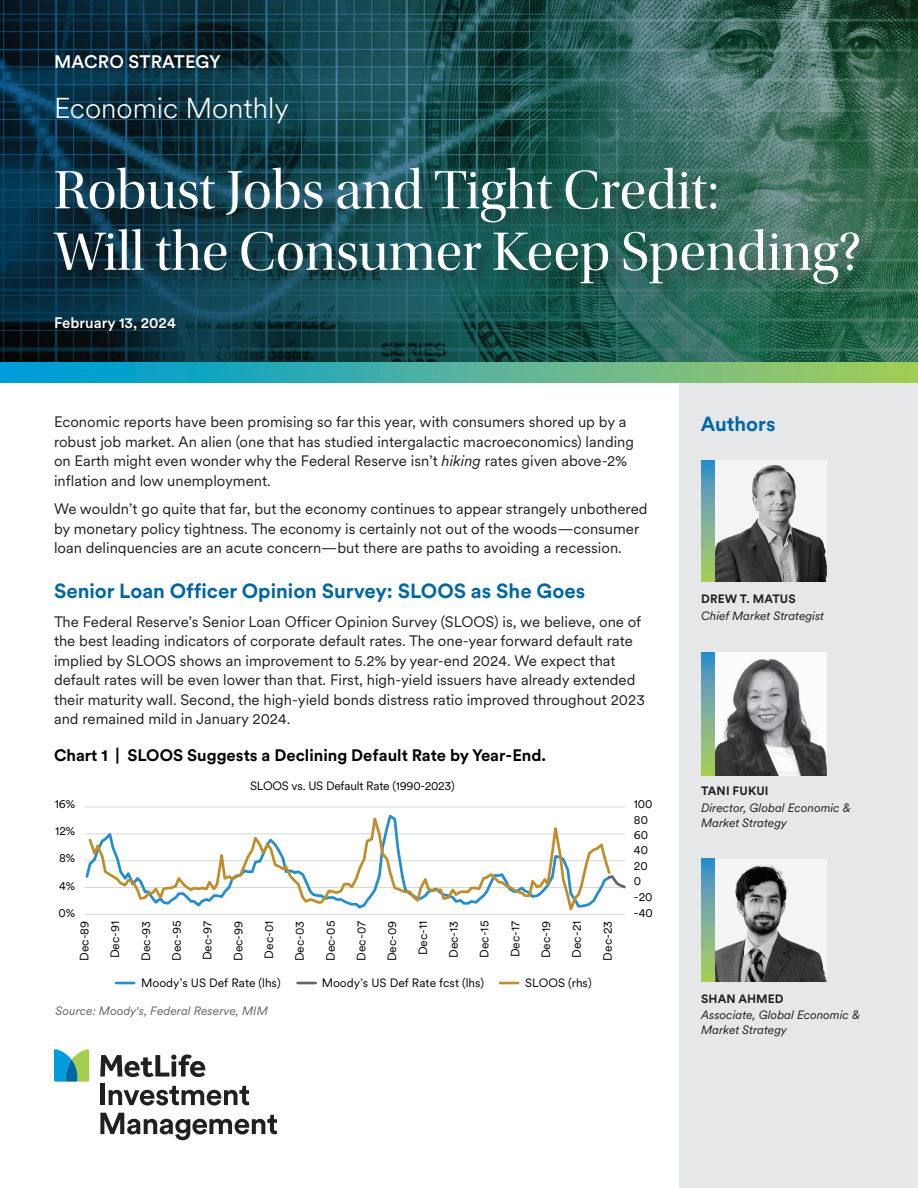
<style>
.page{position:relative;width:918px;height:1188px;background:#fff}
.page>*{position:absolute;margin:0;border:0;box-sizing:border-box;transform-origin:0 0}
.t1{font:56.25px/61.5px "Utopia Std Disp";color:#fff}
.t2{font:300 28.5px "Met Life Circular";color:#fff}
.t3{font:700 20.25px "Met Life Circular";color:#0066a5}
.t4{font:500 18px "Met Life Circular";letter-spacing:.01em;color:#fff}
.t5{font:700 16.5px "Met Life Circular";color:#040503}
.t6{font:15px/19.5px "Met Life Circular";color:#231f20}
.t7{font:500 15px "Met Life Circular";color:#fff}
.t8{font:12px "Met Life Circular";color:#040503}
.t9{font:italic 12px/15px "Met Life Circular";color:#231f20}
.t10{font:italic 12px "Met Life Circular";color:#646464}
.t11{font:12px "Met Life Circular";letter-spacing:-.02em;color:#040503}
.t12{font:700 12px "Met Life Circular";letter-spacing:.01em;color:#231f20}
.s1{font-style:italic}
</style>
<div class="page">
<img style="left:0;top:0;width:918px;height:362px">
<svg style="left:54px;top:1049px;width:35px;height:33px"></svg>
<svg style="left:100px;top:1055px;width:105px;height:22px"></svg>
<div style="left:100px;top:1084px;width:5px;height:21px;background:#231f20"></div>
<svg style="left:109px;top:1086px;width:140px;height:20px"></svg>
<svg style="left:100px;top:1113px;width:177px;height:27px"></svg>
<div style="left:56px;top:169px;width:820px;height:132px;background:#231f20;opacity:.4"></div>
<div style="left:679px;top:371px;width:239px;height:817px;background:#e6e7e9"></div>
<img style="left:715px;top:460px;width:111px;height:122px">
<svg style="left:701px;top:460px;width:14px;height:122px;background:#78ae96"></svg>
<img style="left:715px;top:653px;width:111px;height:122px">
<svg style="left:701px;top:652px;width:14px;height:123px;background:#78ae96"></svg>
<img style="left:715px;top:859px;width:111px;height:123px">
<svg style="left:701px;top:859px;width:14px;height:123px;background:#78ae95"></svg>
<div style="left:0;top:362px;width:918px;height:20px;background:linear-gradient(to right,#009ade,#aacb5c)"></div>
<hr style="left:85px;top:860px;width:540px;height:1px;background:#d8d8d5">
<hr style="left:85px;top:834px;width:540px;height:1px;background:#d8d8d5">
<hr style="left:85px;top:807px;width:540px;height:1px;background:#d8d8d5">
<hr style="left:85px;top:914px;width:540px;height:1px;background:#d8d8d5">
<svg style="left:613px;top:875px;width:13px;height:14px"></svg>
<svg style="left:87px;top:807px;width:526px;height:104px"></svg>
<svg style="left:116px;top:982px;width:18px;height:2px"></svg>
<svg style="left:298px;top:982px;width:18px;height:2px"></svg>
<svg style="left:500px;top:982px;width:18px;height:2px"></svg>
<p class="t4" style="left:54px;top:49px;width:168px">MACRO STRATEGY</p>
<h2 class="t2" style="left:54px;top:89px;width:236px">Economic Monthly</h2>
<h1 class="t1" style="left:54px;top:161px;width:809px">Robust Jobs and Tight Credit:<br>Will the Consumer Keep Spending?</h1>
<p class="t7" style="left:54px;top:312px;width:124px">February 13, 2024</p>
<p class="t6" style="left:54px;top:412px;width:582px">Economic reports have been promising so far this year, with consumers shored up by a robust job market. An alien (one that has studied intergalactic macroeconomics) landing on Earth might even wonder why the Federal Reserve isn’t <span class="s1">hiking</span> rates given above-2% inflation and low unemployment.</p>
<p class="t6" style="left:54px;top:499px;width:595px">We wouldn’t go quite that far, but the economy continues to appear strangely unbothered by monetary policy tightness. The economy is certainly not out of the woods—consumer loan delinquencies are an acute concern—but there are paths to avoiding a recession.</p>
<h3 class="t3" style="left:54px;top:577px;width:533px">Senior Loan Officer Opinion Survey: SLOOS as She Goes</h3>
<p class="t6" style="left:54px;top:611px;width:592px">The Federal Reserve’s Senior Loan Officer Opinion Survey (SLOOS) is, we believe, one of the best leading indicators of corporate default rates. The one-year forward default rate implied by SLOOS shows an improvement to 5.2% by year-end 2024. We expect that default rates will be even lower than that. First, high-yield issuers have already extended their maturity wall. Second, the high-yield bonds distress ratio improved throughout 2023 and remained mild in January 2024.</p>
<p class="t5" style="left:54px;top:744px;width:494px">Chart 1 | SLOOS Suggests a Declining Default Rate by Year-End.</p>
<p class="t11" style="left:250px;top:777px;width:206px">SLOOS vs. US Default Rate (1990-2023)</p>
<p class="t8" style="left:55px;top:796px;width:22px">16%</p>
<p class="t8" style="left:55px;top:823px;width:21px">12%</p>
<p class="t8" style="left:59px;top:850px;width:18px">8%</p>
<p class="t8" style="left:59px;top:878px;width:18px">4%</p>
<p class="t8" style="left:59px;top:905px;width:18px">0%</p>
<p class="t8" style="left:76px;top:961px;width:42px;rotate:-90deg">Dec-89</p>
<p class="t8" style="left:107px;top:958px;width:39px;rotate:-90deg">Dec-91</p>
<p class="t8" style="left:138px;top:961px;width:42px;rotate:-90deg">Dec-93</p>
<p class="t8" style="left:169px;top:961px;width:42px;rotate:-90deg">Dec-95</p>
<p class="t8" style="left:199px;top:960px;width:41px;rotate:-90deg">Dec-97</p>
<p class="t8" style="left:230px;top:961px;width:42px;rotate:-90deg">Dec-99</p>
<p class="t8" style="left:261px;top:959px;width:39px;rotate:-90deg">Dec-01</p>
<p class="t8" style="left:292px;top:961px;width:42px;rotate:-90deg">Dec-03</p>
<p class="t8" style="left:323px;top:961px;width:42px;rotate:-90deg">Dec-05</p>
<p class="t8" style="left:353px;top:961px;width:41px;rotate:-90deg">Dec-07</p>
<p class="t8" style="left:384px;top:961px;width:42px;rotate:-90deg">Dec-09</p>
<p class="t8" style="left:415px;top:955px;width:36px;rotate:-90deg">Dec-11</p>
<p class="t8" style="left:446px;top:958px;width:39px;rotate:-90deg">Dec-13</p>
<p class="t8" style="left:476px;top:958px;width:39px;rotate:-90deg">Dec-15</p>
<p class="t8" style="left:507px;top:957px;width:38px;rotate:-90deg">Dec-17</p>
<p class="t8" style="left:538px;top:958px;width:39px;rotate:-90deg">Dec-19</p>
<p class="t8" style="left:569px;top:958px;width:39px;rotate:-90deg">Dec-21</p>
<p class="t8" style="left:600px;top:961px;width:41px;rotate:-90deg">Dec-23</p>
<p class="t8" style="left:141px;top:975px;width:141px">Moody’s US Def Rate (lhs)</p>
<p class="t8" style="left:322px;top:975px;width:164px">Moody’s US Def Rate fcst (lhs)</p>
<p class="t8" style="left:525px;top:975px;width:68px">SLOOS (rhs)</p>
<p class="t10" style="left:56px;top:1003px;width:214px">Source: Moody's, Federal Reserve, MIM</p>
<p class="t8" style="left:634px;top:796px;width:20px">100</p>
<p class="t8" style="left:634px;top:812px;width:16px">80</p>
<p class="t8" style="left:634px;top:827px;width:16px">60</p>
<p class="t8" style="left:634px;top:842px;width:16px">40</p>
<p class="t8" style="left:634px;top:858px;width:15px">20</p>
<p class="t8" style="left:634px;top:873px;width:9px">0</p>
<p class="t8" style="left:634px;top:889px;width:20px">-20</p>
<p class="t8" style="left:634px;top:905px;width:21px">-40</p>
<h3 class="t3" style="left:701px;top:410px;width:76px">Authors</h3>
<p class="t12" style="left:701px;top:591px;width:96px">DREW T. MATUS</p>
<p class="t9" style="left:701px;top:608px;width:125px">Chief Market Strategist</p>
<p class="t12" style="left:701px;top:783px;width:69px">TANI FUKUI</p>
<p class="t9" style="left:701px;top:799px;width:151px">Director, Global Economic &amp;<br>Market Strategy</p>
<p class="t12" style="left:701px;top:990px;width:84px">SHAN AHMED</p>
<p class="t9" style="left:701px;top:1007px;width:160px">Associate, Global Economic &amp;<br>Market Strategy</p>
</div>
